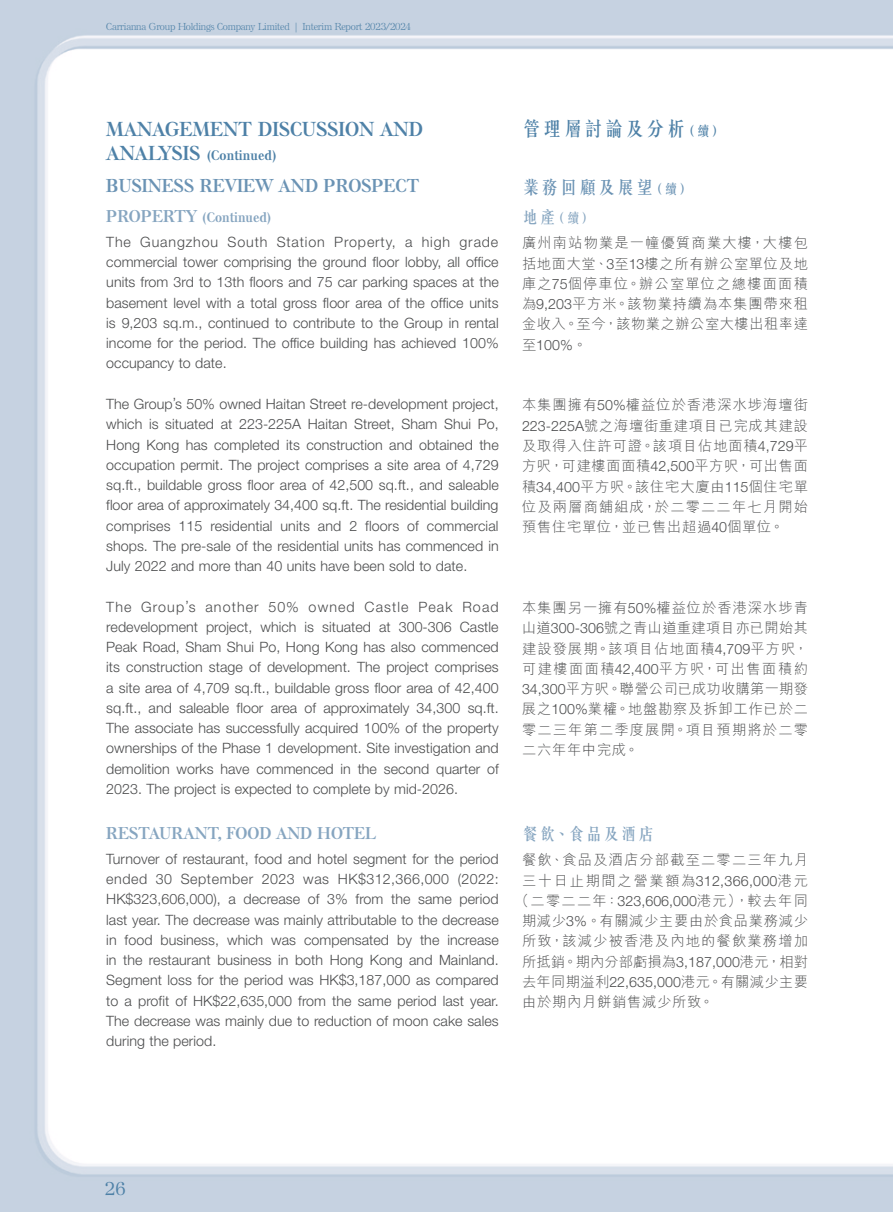
<style>
.page{position:relative;width:893px;height:1212px;background:#fff}
.page>*{position:absolute;margin:0;border:0;box-sizing:border-box;transform-origin:0 0}
.Heading_1{font:700 19.5px "Else NPL Std";letter-spacing:.01em;color:#4e81a7}
.C_Heading_1{font:500 19.5px "C Song 3 HK";letter-spacing:.06em;color:#4e81a7}
.Heading_2{font:700 18px "Else NPL Std";letter-spacing:.005em;color:#6b93b4}
.C_Heading_2{font:500 18px "C Song 3 HK";letter-spacing:.055em;color:#6b93b4}
.t1{font:500 18px "Else NPL Std";color:#4e81a7}
.Heading_3{font:700 16.5px "Else NPL Std";letter-spacing:.005em;color:#86a5c0}
.C_Heading_3{font:500 16.5px "C Song 3 HK";letter-spacing:.055em;color:#86a5c0}
.Body_Text{font:300 14.25px/20.2px "Helvetica Neue LT Std";letter-spacing:.005em;color:#4b4c4d;text-align:justify}
.C_Body_Text{font:300 14.25px/20.2px "M Hei HK";letter-spacing:.055em;color:#4b4c4d;text-align:justify}
.C_Body_Text-2{font:300 14.25px "M Hei HK";letter-spacing:.08em;color:#4b4c4d}
.C_Body_Text-3{font:300 14.25px "M Hei HK";letter-spacing:.085em;color:#4b4c4d}
.C_Body_Text-4{font:300 14.25px "M Hei HK";letter-spacing:.01em;color:#4b4c4d}
.C_Body_Text-5{font:300 14.25px "M Hei HK";letter-spacing:.025em;color:#4b4c4d}
.C_Body_Text-6{font:300 14.25px "M Hei HK";letter-spacing:.12em;color:#4b4c4d}
.Heading_1-2{font:700 13.5px "Else NPL Std";letter-spacing:.01em;color:#4e81a7}
.Heading_3-2{font:700 13.5px "Else NPL Std";letter-spacing:.005em;color:#86a5c0}
.C_Heading_3-2{font:500 13.5px "C Song 3 HK";color:#86a5c0}
.t2{font:300 9.75px "Else NPL Std";letter-spacing:-.02em;color:#4e81a7}
.s1{font-size:19.5px}
.s2{font-size:16.5px}
.s3{font-size:13.5px}
.s4{font-family:"Helvetica Neue LT Std"}
</style>
<div class="page">
<img style="left:0;top:0;width:893px;height:1212px">
<p class="t2" style="left:106px;top:21px;width:306px">Carrianna Group Holdings Company Limited | Interim Report 2023/2024</p>
<p class="Heading_1" style="left:106px;top:118px;width:318px">MANAGEMENT DISCUSSION AND</p>
<p class="Heading_1-2" style="left:106px;top:147px;width:172px"><span class="s1">ANALYSIS</span> (Continued)</p>
<p class="Heading_2" style="left:106px;top:175px;width:314px">BUSINESS REVIEW AND PROSPECT</p>
<p class="Heading_3-2" style="left:106px;top:208px;width:167px"><span class="s2">PROPERTY</span> (Continued)</p>
<p class="Body_Text" style="left:106px;top:231px;width:394px">The Guangzhou South Station Property, a high grade commercial tower comprising the ground floor lobby, all office units from 3rd to 13th floors and 75 car parking spaces at the basement level with a total gross floor area of the office units is 9,203 sq.m., continued to contribute to the Group in rental income for the period. The office building has achieved 100% occupancy to date.</p>
<p class="Body_Text" style="left:106px;top:393px;width:394px">The Group’s 50% owned Haitan Street re-development project, which is situated at 223-225A Haitan Street, Sham Shui Po, Hong Kong has completed its construction and obtained the occupation permit. The project comprises a site area of 4,729 sq.ft., buildable gross floor area of 42,500 sq.ft., and saleable floor area of approximately 34,400 sq.ft. The residential building comprises 115 residential units and 2 floors of commercial shops. The pre-sale of the residential units has commenced in July 2022 and more than 40 units have been sold to date.</p>
<p class="Body_Text" style="left:106px;top:596px;width:394px">The Group’s another 50% owned Castle Peak Road redevelopment project, which is situated at 300-306 Castle Peak Road, Sham Shui Po, Hong Kong has also commenced its construction stage of development. The project comprises a site area of 4,709 sq.ft., buildable gross floor area of 42,400 sq.ft., and saleable floor area of approximately 34,300 sq.ft.<br>The associate has successfully acquired 100% of the property ownerships of the Phase 1 development. Site investigation and demolition works have commenced in the second quarter of 2023. The project is expected to complete by mid-2026.</p>
<p class="Heading_3" style="left:106px;top:822px;width:271px">RESTAURANT, FOOD AND HOTEL</p>
<p class="Body_Text" style="left:106px;top:848px;width:394px">Turnover of restaurant, food and hotel segment for the period ended 30 September 2023 was HK$312,366,000 (2022:<br>HK$323,606,000), a decrease of 3% from the same period last year. The decrease was mainly attributable to the decrease in food business, which was compensated by the increase in the restaurant business in both Hong Kong and Mainland.<br>Segment loss for the period was HK$3,187,000 as compared to a profit of HK$22,635,000 from the same period last year.<br>The decrease was mainly due to reduction of moon cake sales during the period.</p>
<p class="C_Heading_1" style="left:522px;top:119px;width:204px">管理層討論及分析<span class="s3">（續）</span></p>
<p class="C_Heading_2" style="left:522px;top:178px;width:172px">業務回顧及展望<span class="s3">（續）</span></p>
<p class="C_Heading_3-2" style="left:522px;top:211px;width:74px"><span class="s2">地產</span>（續）</p>
<p class="C_Body_Text" style="left:522px;top:233px;width:287px">廣州南站物業是一幢優質商業大樓，大樓包括地面大堂、<span class="s4">3</span>至<span class="s4">13</span>樓之所有辦公室單位及地庫之<span class="s4">75</span>個停車位。辦公室單位之總樓面面積為<span class="s4">9,203</span>平方米。該物業持續為本集團帶來租金收入。至今，該物業之辦公室大樓出租率達至<span class="s4">100%</span>。</p>
<p class="C_Body_Text" style="left:522px;top:395px;width:287px">本集團擁有<span class="s4">50%</span>權益位於香港深水埗海壇街<span class="s4">223-225A</span>號之海壇街重建項目已完成其建設及取得入住許可證。該項目佔地面積<span class="s4">4,729</span>平方呎，可建樓面面積<span class="s4">42,500</span>平方呎，可出售面積<span class="s4">34,400</span>平方呎。該住宅大廈由<span class="s4">115</span>個住宅單位及兩層商舖組成，於二零二二年七月開始預售住宅單位，並已售出超過<span class="s4">40</span>個單位。</p>
<p class="C_Body_Text" style="left:522px;top:597px;width:287px">本集團另一擁有<span class="s4">50%</span>權益位於香港深水埗青山道<span class="s4">300-306</span>號之青山道重建項目亦已開始其建設發展期。該項目佔地面積<span class="s4">4,709</span>平方呎，可建樓面面積<span class="s4">42,400</span>平方呎，可出售面積約<span class="s4">34,300</span>平方呎。聯營公司已成功收購第一期發展之<span class="s4">100%</span>業權。地盤勘察及拆卸工作已於二零二三年第二季度展開。項目預期將於二零二六年年中完成。</p>
<p class="C_Heading_3" style="left:522px;top:826px;width:134px">餐飲、食品及酒店</p>
<p class="C_Body_Text-2" style="left:522px;top:853px;width:287px">餐飲、食品及酒店分部截至二零二三年九月</p>
<p class="C_Body_Text-6" style="left:522px;top:873px;width:287px">三十日止期間之營業額為<span class="s4">312,366,000</span>港元</p>
<p class="C_Body_Text-3" style="left:515px;top:893px;width:295px">（二零二二年：<span class="s4">323,606,000</span>港元），較去年同</p>
<p class="C_Body_Text" style="left:522px;top:910px;width:287px">期減少<span class="s4">3%</span>。有關減少主要由於食品業務減少</p>
<p class="C_Body_Text-2" style="left:522px;top:934px;width:287px">所致，該減少被香港及內地的餐飲業務增加</p>
<p class="C_Body_Text-4" style="left:522px;top:954px;width:287px">所抵銷。期內分部虧損為<span class="s4">3,187,000</span>港元，相對</p>
<p class="C_Body_Text-5" style="left:522px;top:974px;width:287px">去年同期溢利<span class="s4">22,635,000</span>港元。有關減少主要</p>
<p class="C_Body_Text" style="left:522px;top:991px;width:193px">由於期內月餅銷售減少所致。</p>
<p class="t1" style="left:105px;top:1178px;width:22px">26</p>
</div>
